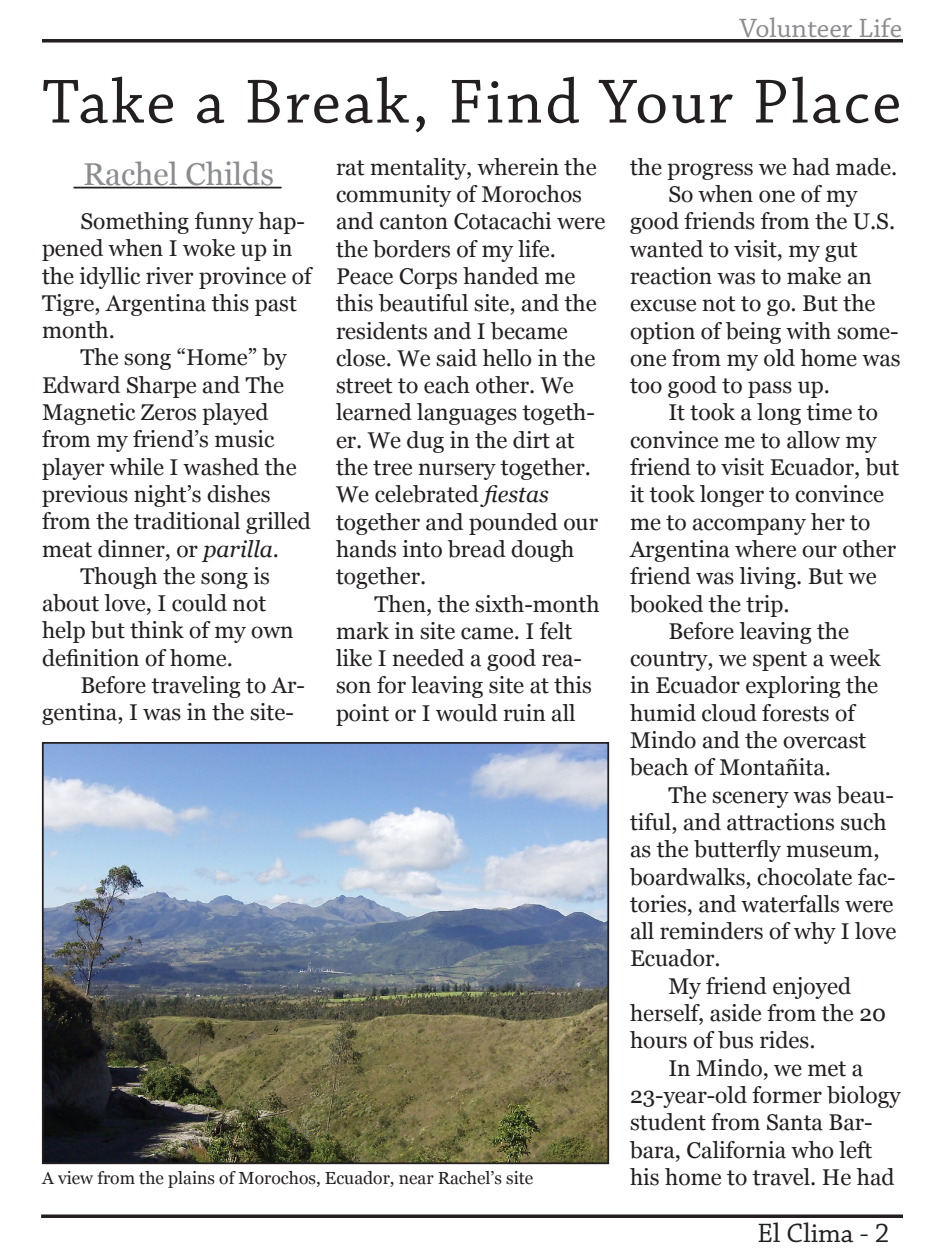
<style>
.page{position:relative;width:945px;height:1260px;background:#fff}
.page>*{position:absolute;margin:0;border:0;box-sizing:border-box;transform-origin:0 0}
.t1{font:65.62px "Chaparral Pro";letter-spacing:.04em;color:#231f20}
.t2{font:31.5px "Georgia";color:#8a8c8f}
.t3{font:28px "Chaparral Pro";color:#8a8c8f}
.t4{font:28px "Chaparral Pro";color:#231f20}
.t5{font:22.75px/27.3px "Georgia";color:#231f20}
.t6{font:17.5px "Georgia";color:#231f20}
.s1{font-style:italic}
</style>
<div class="page">
<img style="left:45px;top:745px;width:561px;height:416px">
<div style="left:42px;top:742px;width:567px;height:422px;border:2px solid #231f20"></div>
<svg style="left:42px;top:39px;width:861px;height:4px;background:#3e3a3b"></svg>
<svg style="left:41px;top:1214px;width:862px;height:4px;background:#3e3a3b"></svg>
<hr style="left:74px;top:187px;width:208px;height:1px;background:#231f20">
<p class="t3" style="left:740px;top:13px;width:164px">Volunteer Life</p>
<p class="t1" style="left:42px;top:65px;width:861px">Take a Break, Find Your Place</p>
<p class="t2" style="left:83px;top:156px;width:192px">Rachel Childs</p>
<p class="t5" style="left:42px;top:207px;width:271px;text-indent:38px">Something funny hap&shy;pened when I woke up in the idyllic river province of<br>Tigre, Argentina this past month.</p>
<p class="t5" style="left:42px;top:344px;width:270px;text-indent:38px">The song “Home” by<br>Edward Sharpe and The<br>Magnetic Zeros played from my friend’s music player while I washed the previous night’s dishes from the traditional grilled meat dinner, or <span class="s1">parilla</span>.</p>
<p class="t5" style="left:42px;top:562px;width:253px;text-indent:38px">Though the song is about love, I could not help but think of my own definition of home.</p>
<p class="t5" style="left:42px;top:672px;width:265px;text-indent:38px">Before traveling to Ar&shy;gentina, I was in the site-</p>
<p class="t5" style="left:336px;top:153px;width:271px">rat mentality, wherein the community of Morochos and canton Cotacachi were the borders of my life.</p>
<p class="t5" style="left:336px;top:262px;width:264px">Peace Corps handed me this beautiful site, and the residents and I became close. We said hello in the street to each other. We learned languages togeth&shy;er. We dug in the dirt at the tree nursery together.<br>We celebrated <span class="s1">fiestas </span>together and pounded our hands into bread dough together.</p>
<p class="t5" style="left:336px;top:590px;width:265px;text-indent:38px">Then, the sixth-month mark in site came. I felt like I needed a good rea&shy;son for leaving site at this point or I would ruin all</p>
<p class="t6" style="left:42px;top:1168px;width:493px">A view from the plains of Morochos, Ecuador, near Rachel’s site</p>
<p class="t5" style="left:630px;top:153px;width:269px">the progress we had made.</p>
<p class="t5" style="left:630px;top:180px;width:272px;text-indent:38px">So when one of my good friends from the U.S. wanted to visit, my gut reaction was to make an excuse not to go. But the option of being with some&shy;one from my old home was too good to pass up.</p>
<p class="t5" style="left:630px;top:399px;width:271px;text-indent:38px">It took a long time to convince me to allow my friend to visit Ecuador, but it took longer to convince me to accompany her to<br>Argentina where our other friend was living. But we booked the trip.</p>
<p class="t5" style="left:630px;top:617px;width:252px;text-indent:38px">Before leaving the country, we spent a week in Ecuador exploring the humid cloud forests of<br>Mindo and the overcast beach of Montañita.</p>
<p class="t5" style="left:630px;top:781px;width:268px;text-indent:38px">The scenery was beau&shy;tiful, and attractions such as the butterfly museum, boardwalks, chocolate fac&shy;tories, and waterfalls were all reminders of why I love<br>Ecuador.</p>
<p class="t5" style="left:630px;top:972px;width:258px;text-indent:38px">My friend enjoyed herself, aside from the 20 hours of bus rides.</p>
<p class="t5" style="left:630px;top:1054px;width:272px;text-indent:38px">In Mindo, we met a<br>23-year-old former biology student from Santa Bar&shy;bara, California who left his home to travel. He had</p>
<p class="t4" style="left:757px;top:1218px;width:134px">El Clima - 2</p>
</div>
